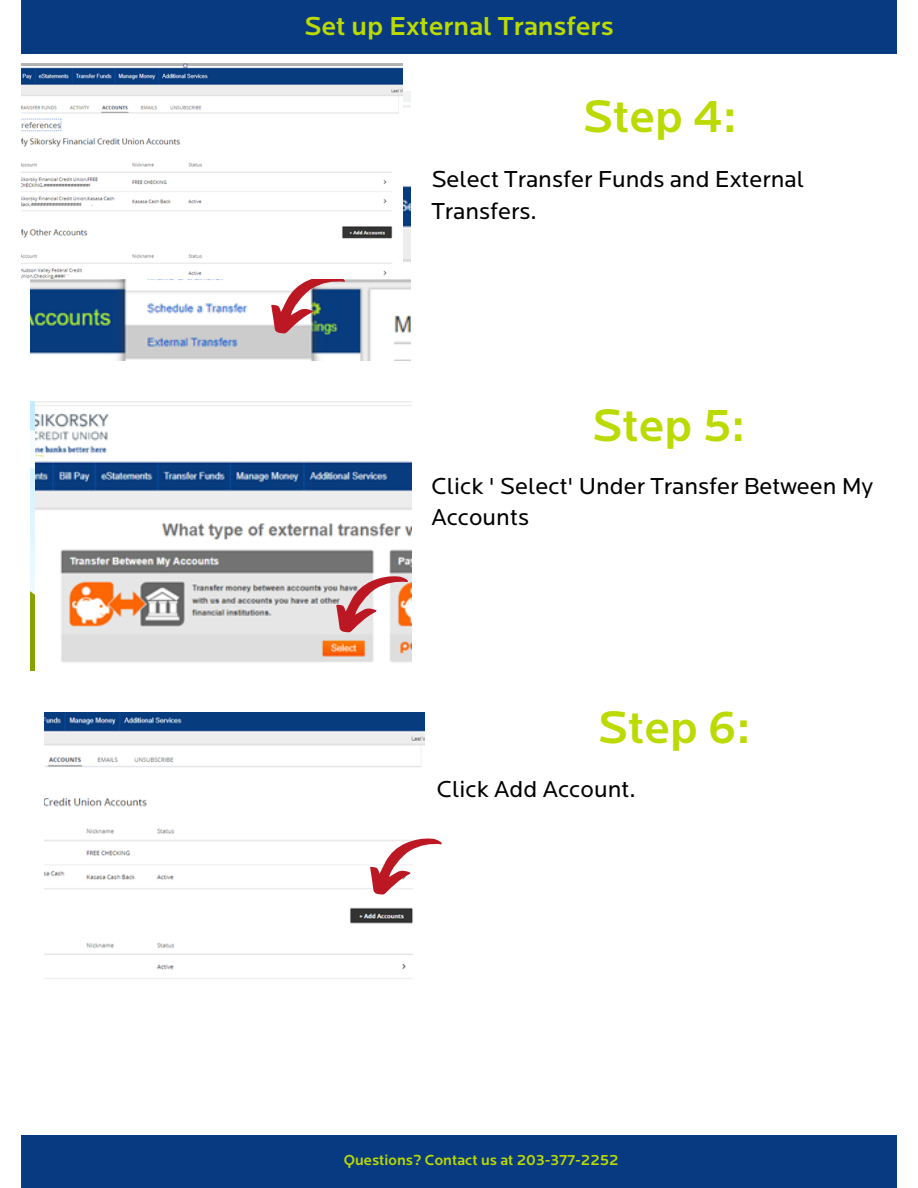
<style>
.page{position:relative;width:918px;height:1188px;background:#fff}
.page>*{position:absolute;margin:0;border:0;box-sizing:border-box;transform-origin:0 0}
.t1{font:500 47.25px "Locator";color:#bbda00}
.t2{font:500 27px "Locator";color:#bbda00}
.t3{font:24px/31.3px "Locator";color:#000}
.t4{font:500 15.15px "Locator";color:#bbda00}
</style>
<div class="page">
<img style="left:30px;top:92px;width:380px;height:269px">
<div style="left:21px;top:0;width:876px;height:54px;background:#083a81"></div>
<div style="left:21px;top:1135px;width:876px;height:53px;background:#083a81"></div>
<svg style="left:261px;top:279px;width:87px;height:59px"></svg>
<img style="left:36px;top:405px;width:375px;height:257px">
<svg style="left:326px;top:560px;width:85px;height:76px"></svg>
<img style="left:44px;top:712px;width:381px;height:267px">
<svg style="left:360px;top:823px;width:82px;height:76px"></svg>
<img style="left:21px;top:64px;width:382px;height:215px">
<p class="t2" style="left:304px;top:15px;width:311px">Set up External Transfers</p>
<h1 class="t1" style="left:582px;top:97px;width:156px">Step 4:</h1>
<p class="t3" style="left:431px;top:166px;width:374px">Select Transfer Funds and External<br>Transfers.</p>
<h1 class="t1" style="left:592px;top:406px;width:155px">Step 5:</h1>
<p class="t3" style="left:431px;top:472px;width:443px">Click ' Select' Under Transfer Between My<br>Accounts</p>
<h1 class="t1" style="left:597px;top:708px;width:155px">Step 6:</h1>
<p class="t3" style="left:437px;top:775px;width:200px">Click Add Account.</p>
<p class="t4" style="left:344px;top:1154px;width:276px">Questions? Contact us at 203-377-2252</p>
</div>
